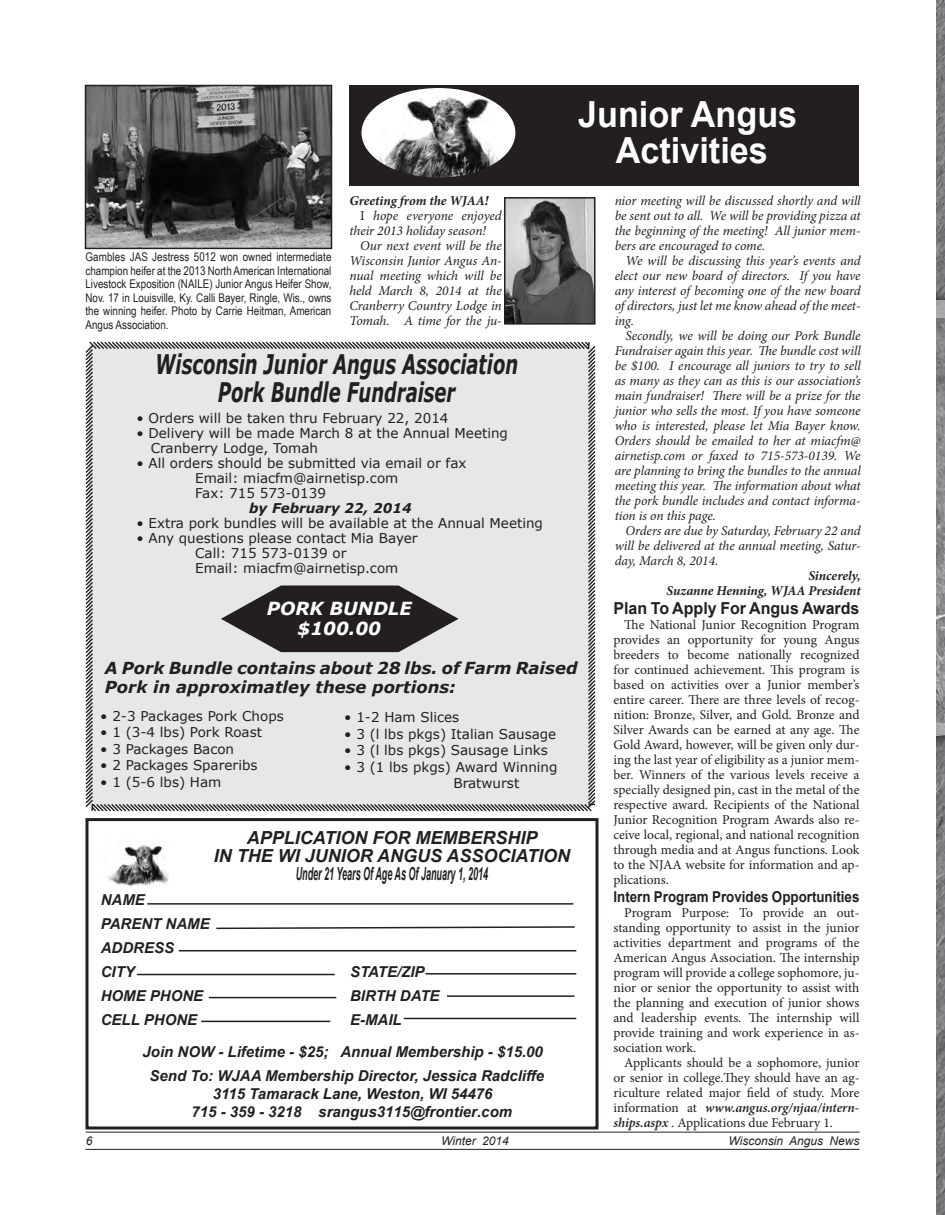
<style>
.page{position:relative;width:945px;height:1215px;background:#fff}
.page>*{position:absolute;margin:0;border:0;box-sizing:border-box;transform-origin:0 0}
.Paragraph_Style_1{font:700 36px "Arial";color:#fff;scale:.95 1}
.t1{font:italic 700 27px "Verdana";color:#231f20;scale:.67 1}
.t2{font:italic 700 18px "Arial";color:#231f20}
.t3{font:italic 700 18px "Arial";color:#231f20;scale:.5 1}
.t4{font:italic 700 18px "Verdana";color:#fff}
.t5{font:italic 700 16.5px/19.5px "Verdana";color:#231f20}
.Editorial_Two{font:700 16.5px "Arial";color:#231f20}
.Contact{font:italic 700 15px "Arial";color:#231f20}
.Headlines_One{font:700 15px "Arial";color:#231f20;scale:.89 1}
.Editorial_One{font:13.5px/15px "Minion Pro";letter-spacing:-.005em;color:#231f20;text-align:justify}
.Editorial_One-2{font:italic 13.5px/15px "Minion Pro";letter-spacing:-.01em;color:#231f20;text-align:justify}
.t6{font:13.5px "Verdana";color:#231f20}
.Editorial_Two-2{font:italic 700 13.5px "Minion Pro";letter-spacing:-.005em;color:#231f20}
.t7{font:italic 700 13.5px "Verdana";color:#231f20}
.Editorial_One-3{font:italic 700 13.5px "Minion Pro";letter-spacing:-.005em;color:#231f20}
.CAPTIONS{font:12px/13.5px "Arial Narrow";color:#231f20;text-align:justify}
.t8{font:italic 12px "Arial";color:#231f20}
.s1{font-style:normal}
.s2{font-weight:600;font-style:italic}
</style>
<div class="page">
<hr style="left:86px;top:1132px;width:774px;height:1px;background:#231f20">
<hr style="left:86px;top:1149px;width:774px;height:1px;background:#231f20">
<div style="left:86px;top:818px;width:512px;height:312px;border:3px solid #231f20"></div>
<hr style="left:147px;top:903px;width:426px;height:2px;background:#231f20">
<svg style="left:216px;top:926px;width:359px;height:4px"></svg>
<hr style="left:179px;top:950px;width:397px;height:1px;background:#231f20">
<hr style="left:137px;top:974px;width:198px;height:1px;background:#231f20">
<hr style="left:209px;top:997px;width:127px;height:1px;background:#231f20">
<hr style="left:201px;top:1021px;width:129px;height:1px;background:#231f20">
<hr style="left:404px;top:1018px;width:172px;height:1px;background:#231f20">
<hr style="left:426px;top:973px;width:150px;height:2px;background:#231f20">
<hr style="left:447px;top:995px;width:127px;height:2px;background:#231f20">
<img style="left:107px;top:844px;width:62px;height:43px">
<img style="left:936px;top:0;width:9px;height:1215px">
<svg style="left:936px;top:286px;width:9px;height:466px"></svg>
<img style="left:936px;top:301px;width:9px;height:435px">
<img style="left:936px;top:318px;width:9px;height:405px">
<div style="left:85px;top:341px;width:511px;height:471px;background:#e6e7e9"></div>
<svg style="left:219px;top:584px;width:241px;height:69px;background:#5b585a"></svg>
<img style="left:88px;top:88px;width:241px;height:158px">
<div style="left:85px;top:85px;width:247px;height:164px;border:2px solid #231f20"></div>
<img style="left:507px;top:200px;width:86px;height:122px">
<div style="left:504px;top:197px;width:92px;height:128px;border:2px solid #231f20"></div>
<div style="left:350px;top:86px;width:510px;height:100px;background:#231f20"></div>
<img style="left:363px;top:90px;width:151px;height:86px">
<div style="left:360px;top:87px;width:157px;height:92px;border:2px solid #231f20;border-radius:50%"></div>
<p class="Paragraph_Style_1" style="left:578px;top:90px;width:232px">Junior Angus</p>
<p class="Paragraph_Style_1" style="left:616px;top:126px;width:162px">Activities</p>
<p class="Editorial_Two-2" style="left:350px;top:191px;width:141px">Greeting from the WJAA!</p>
<p class="Editorial_One-2" style="left:350px;top:209px;width:154px;text-indent:11px"><span class="s1">I</span> hope everyone enjoyed their 2013 holiday season!</p>
<p class="Editorial_One-2" style="left:350px;top:239px;width:154px;text-indent:11px">Our next event will be the Wisconsin Junior Angus An&shy;nual meeting which will be held March 8, 2014 at the Cranberry Country Lodge in Tomah. A time for the ju-</p>
<p class="t1" style="left:155px;top:345px;width:543px">Wisconsin Junior Angus Association</p>
<p class="t1" style="left:218px;top:373px;width:356px">Pork Bundle Fundraiser</p>
<p class="t6" style="left:136px;top:409px;width:314px">• Orders will be taken thru February 22, 2014</p>
<p class="t6" style="left:136px;top:424px;width:373px">• Delivery will be made March 8 at the Annual Meeting</p>
<p class="t6" style="left:151px;top:439px;width:169px">Cranberry Lodge, Tomah</p>
<p class="t6" style="left:136px;top:454px;width:332px">• All orders should be submitted via email or fax</p>
<p class="t6" style="left:195px;top:469px;width:205px">Email: miacfm@airnetisp.com</p>
<p class="t6" style="left:195px;top:484px;width:132px">Fax: 715 573-0139</p>
<p class="t7" style="left:249px;top:499px;width:164px">by February 22, 2014</p>
<p class="t6" style="left:136px;top:514px;width:408px">• Extra pork bundles will be available at the Annual Meeting</p>
<p class="t6" style="left:136px;top:529px;width:283px">• Any questions please contact Mia Bayer</p>
<p class="t6" style="left:195px;top:544px;width:153px">Call: 715 573-0139 or</p>
<p class="t6" style="left:195px;top:559px;width:205px">Email: miacfm@airnetisp.com</p>
<p class="t4" style="left:267px;top:596px;width:146px">PORK BUNDLE</p>
<p class="t4" style="left:298px;top:615px;width:85px">$100.00</p>
<p class="t5" style="left:105px;top:658px;width:474px">A Pork Bundle contains about 28 lbs. of Farm Raised<br>Pork in approximatley these portions:</p>
<p class="t6" style="left:100px;top:707px;width:185px">• 2-3 Packages Pork Chops</p>
<p class="t6" style="left:100px;top:723px;width:163px">• 1 (3-4 lbs) Pork Roast</p>
<p class="t6" style="left:100px;top:740px;width:135px">• 3 Packages Bacon</p>
<p class="t6" style="left:100px;top:756px;width:159px">• 2 Packages Spareribs</p>
<p class="t6" style="left:100px;top:773px;width:123px">• 1 (5-6 lbs) Ham</p>
<p class="CAPTIONS" style="left:86px;top:250px;width:248px">Gambles JAS Jestress 5012 won owned intermediate champion heifer at the 2013 North American International Livestock Exposition (NAILE) Junior Angus Heifer Show, Nov. 17 in Louisville, Ky. Calli Bayer, Ringle, Wis., owns the winning heifer. Photo by Carrie Heitman, American Angus Association.</p>
<p class="t6" style="left:344px;top:708px;width:117px">• 1-2 Ham Slices</p>
<p class="t6" style="left:344px;top:725px;width:214px">• 3 (l lbs pkgs) Italian Sausage</p>
<p class="t6" style="left:344px;top:741px;width:205px">• 3 (l lbs pkgs) Sausage Links</p>
<p class="t6" style="left:344px;top:758px;width:215px">• 3 (1 lbs pkgs) Award Winning</p>
<p class="t6" style="left:454px;top:774px;width:67px">Bratwurst</p>
<p class="t2" style="left:247px;top:826px;width:292px">APPLICATION FOR MEMBERSHIP</p>
<p class="t2" style="left:214px;top:844px;width:358px">IN THE WI JUNIOR ANGUS ASSOCIATION</p>
<p class="t3" style="left:296px;top:862px;width:386px">Under 21 Years Of Age As Of January 1, 2014</p>
<p class="Contact" style="left:101px;top:889px;width:46px">NAME</p>
<p class="Contact" style="left:101px;top:913px;width:110px">PARENT NAME</p>
<p class="Contact" style="left:101px;top:937px;width:75px">ADDRESS</p>
<p class="Contact" style="left:101px;top:961px;width:36px">CITY</p>
<p class="Contact" style="left:350px;top:961px;width:76px">STATE/ZIP</p>
<p class="Contact" style="left:101px;top:985px;width:104px">HOME PHONE</p>
<p class="Contact" style="left:350px;top:985px;width:91px">BIRTH DATE</p>
<p class="Contact" style="left:101px;top:1009px;width:98px">CELL PHONE</p>
<p class="Contact" style="left:350px;top:1009px;width:53px">E-MAIL</p>
<p class="Contact" style="left:143px;top:1042px;width:402px">Join NOW - Lifetime - $25; Annual Membership - $15.00</p>
<p class="Contact" style="left:150px;top:1066px;width:396px">Send To: WJAA Membership Director, Jessica Radcliffe</p>
<p class="Contact" style="left:213px;top:1084px;width:281px">3115 Tamarack Lane, Weston, WI 54476</p>
<p class="Contact" style="left:192px;top:1102px;width:322px">715 - 359 - 3218 srangus3115@frontier.com</p>
<p class="Editorial_One-2" style="left:615px;top:193px;width:248px">nior meeting will be discussed shortly and will be sent out to all. We will be providing pizza at the beginning of the meeting! All junior mem&shy;bers are encouraged to come.</p>
<p class="Editorial_One-2" style="left:615px;top:253px;width:248px;text-indent:11px">We will be discussing this year’s events and elect our new board of directors. If you have any interest of becoming one of the new board of directors, just let me know ahead of the meet&shy;ing.</p>
<p class="Editorial_One-2" style="left:615px;top:328px;width:248px;text-indent:11px">Secondly, we will be doing our Pork Bundle Fundraiser again this year. The bundle cost will be $100. I encourage all juniors to try to sell as many as they can as this is our association’s main fundraiser! There will be a prize for the junior who sells the most. If you have someone who is interested, please let Mia Bayer know.<br>Orders should be emailed to her at miacfm@ airnetisp.com or faxed to 715-573-0139. We are planning to bring the bundles to the annual meeting this year. The information about what the pork bundle includes and contact informa&shy;tion is on this page.</p>
<p class="Editorial_One-2" style="left:615px;top:523px;width:248px;text-indent:11px">Orders are due by Saturday, February 22 and will be delivered at the annual meeting, Satur&shy;day, March 8, 2014.</p>
<p class="Editorial_One-3" style="left:808px;top:566px;width:54px">Sincerely,</p>
<p class="Editorial_Two-2" style="left:667px;top:581px;width:196px">Suzanne Henning, WJAA President</p>
<p class="Editorial_Two" style="left:614px;top:597px;width:248px">Plan To Apply For Angus Awards</p>
<p class="Editorial_One" style="left:614px;top:617px;width:248px;text-indent:11px">The National Junior Recognition Program provides an opportunity for young Angus breeders to become nationally recognized for continued achievement. This program is based on activities over a Junior member’s entire career. There are three levels of recog&shy;nition: Bronze, Silver, and Gold. Bronze and Silver Awards can be earned at any age. The Gold Award, however, will be given only dur&shy;ing the last year of eligibility as a junior mem&shy;ber. Winners of the various levels receive a specially designed pin, cast in the metal of the respective award. Recipients of the National Junior Recognition Program Awards also re&shy;ceive local, regional, and national recognition through media and at Angus functions. Look to the NJAA website for information and ap&shy;plications.</p>
<p class="Headlines_One" style="left:614px;top:886px;width:278px">Intern Program Provides Opportunities</p>
<p class="Editorial_One" style="left:614px;top:905px;width:248px;text-indent:11px">Program Purpose: To provide an out&shy;standing opportunity to assist in the junior activities department and programs of the American Angus Association. The internship program will provide a college sophomore, ju&shy;nior or senior the opportunity to assist with the planning and execution of junior shows and leadership events. The internship will provide training and work experience in as&shy;sociation work.</p>
<p class="Editorial_One" style="left:614px;top:1055px;width:247px;text-indent:11px">Applicants should be a sophomore, junior or senior in college.They should have an ag&shy;riculture related major field of study. More information at <span class="s2">www.angus.org/njaa/intern&shy;ships.aspx</span> . Applications due February 1.</p>
<p class="t8" style="left:86px;top:1133px;width:8px">6</p>
<p class="t8" style="left:441px;top:1133px;width:69px">Winter 2014</p>
<p class="t8" style="left:729px;top:1133px;width:133px">Wisconsin Angus News</p>
</div>
